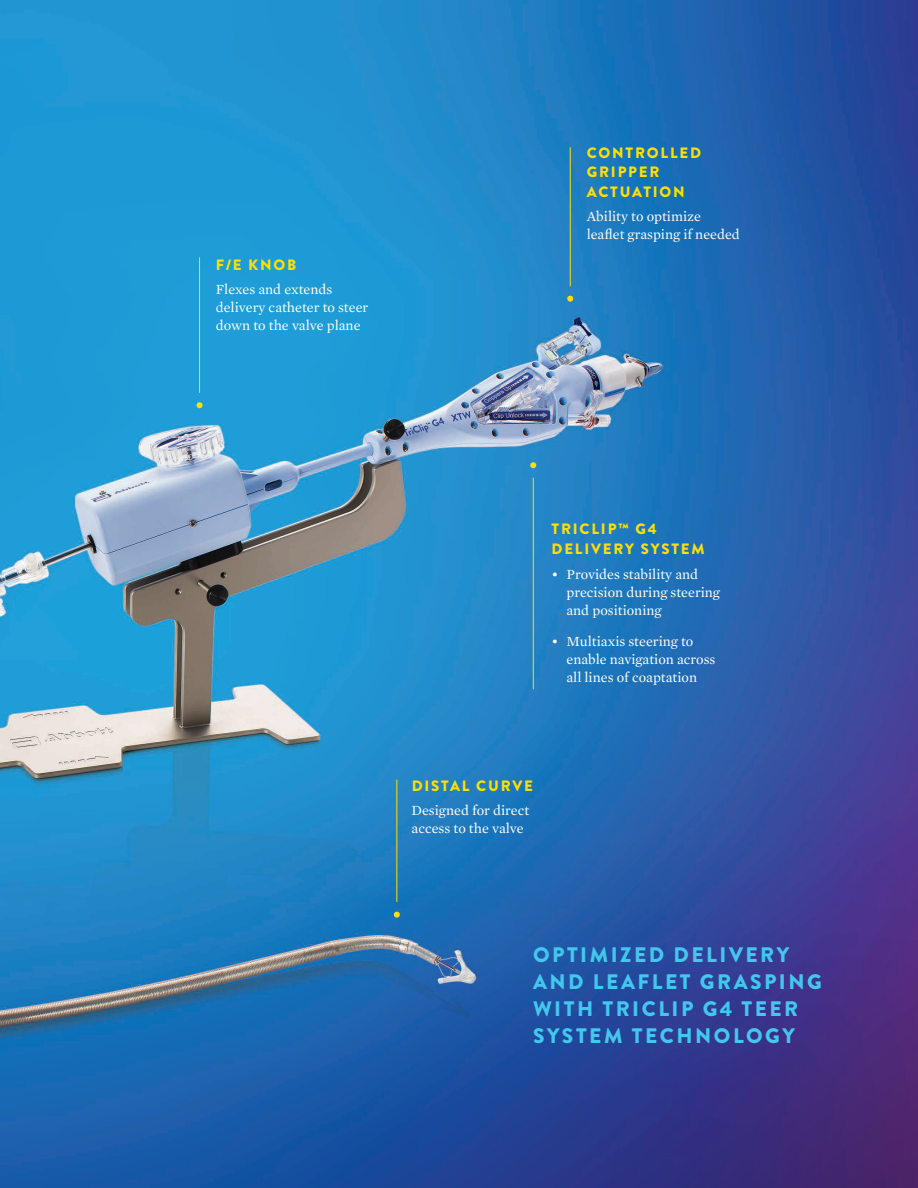
<style>
.page{position:relative;width:918px;height:1188px;background:#fff}
.page>*{position:absolute;margin:0;border:0;box-sizing:border-box;transform-origin:0 0}
.t1{font:900 21px/27px "Brandon Grotesque";letter-spacing:.12em;color:#44c7ee}
.t2{font:900 15px/19.5px "Brandon Grotesque";letter-spacing:.12em;color:#ffdf01}
.t3{font:14.25px/18px "Mercury Text G1";color:#fff}
</style>
<div class="page">
<img style="left:0;top:0;width:918px;height:1188px">
<svg style="left:394px;top:912px;width:6px;height:6px"></svg>
<svg style="left:197px;top:402px;width:6px;height:6px"></svg>
<svg style="left:530px;top:462px;width:6px;height:6px"></svg>
<hr style="left:533px;top:478px;width:1px;height:211px;background:#ffdf01">
<hr style="left:396px;top:780px;width:1px;height:122px;background:#ffdf01">
<hr style="left:199px;top:258px;width:1px;height:135px;background:#ffdf01">
<svg style="left:567px;top:296px;width:6px;height:6px"></svg>
<hr style="left:570px;top:148px;width:1px;height:138px;background:#ffdf01">
<p class="t2" style="left:216px;top:255px;width:82px">F/E KNOB</p>
<p class="t3" style="left:216px;top:280px;width:154px">Flexes and extends delivery catheter to steer down to the valve plane</p>
<p class="t2" style="left:587px;top:143px;width:116px">CONTROLLED<br>GRIPPER<br>ACTUATION</p>
<p class="t3" style="left:587px;top:207px;width:155px">Ability to optimize leaflet grasping if needed</p>
<p class="t2" style="left:552px;top:520px;width:155px">TRICLIP™ G4<br>DELIVERY SYSTEM</p>
<p class="t3" style="left:566px;top:564px;width:155px;text-indent:-15px">• Provides stability and precision during steering and positioning</p>
<p class="t3" style="left:566px;top:632px;width:151px;text-indent:-15px">• Multiaxis steering to enable navigation across all lines of coaptation</p>
<p class="t2" style="left:412px;top:776px;width:123px">DISTAL CURVE</p>
<p class="t3" style="left:412px;top:801px;width:119px">Designed for direct access to the valve</p>
<h1 class="t1" style="left:533px;top:942px;width:290px">OPTIMIZED DELIVERY<br>AND LEAFLET GRASPING<br>WITH TRICLIP G4 TEER<br>SYSTEM TECHNOLOGY</h1>
</div>
